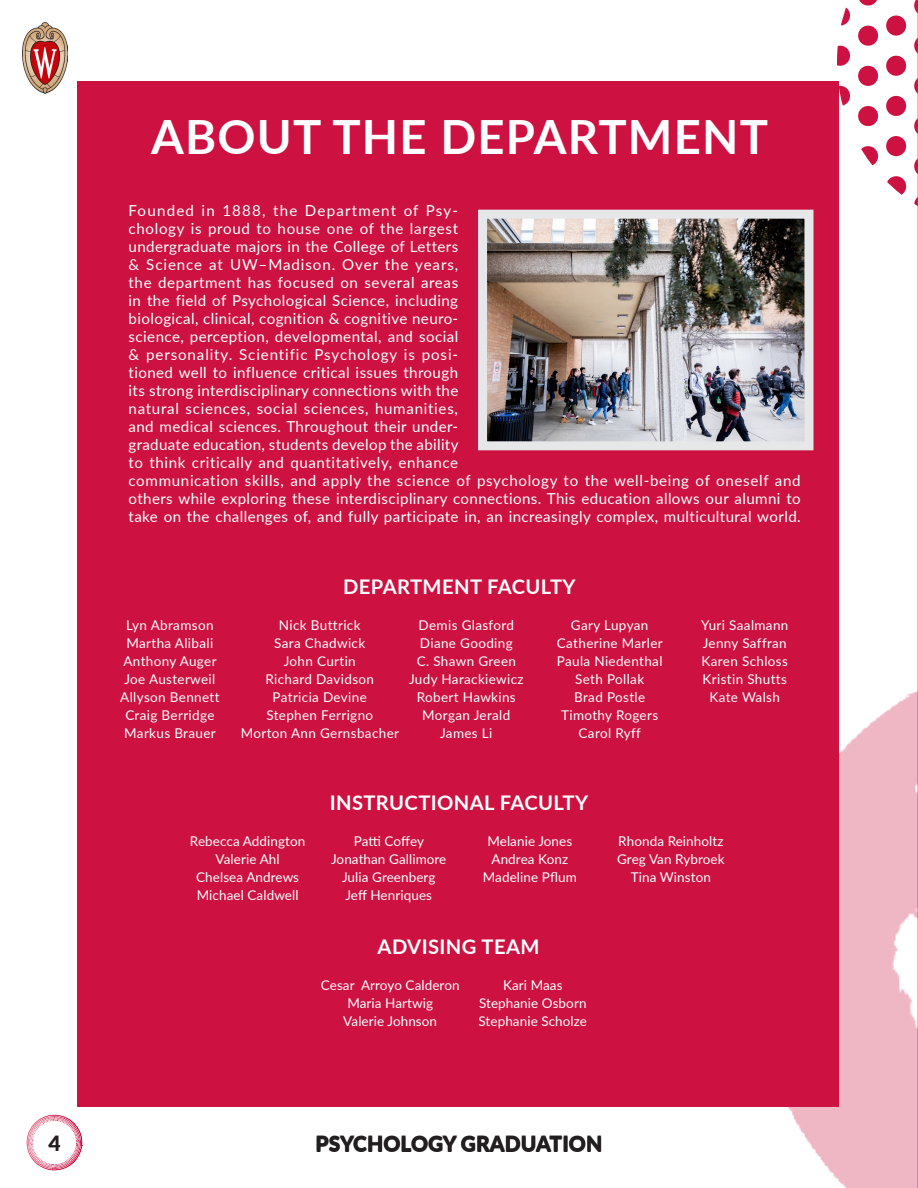
<style>
.page{position:relative;width:918px;height:1188px;background:#fff}
.page>*{position:absolute;margin:0;border:0;box-sizing:border-box;transform-origin:0 0}
.Chapter_Title{font:700 47.25px "Lato";letter-spacing:.025em;color:#fff}
.t1{font:900 21px "Lato";color:#231f20}
.Subheader_-_Align_Right{font:700 20.1px "Lato";letter-spacing:.02em;color:#fff}
.Body_Text_-_Align_Left{font:15.15px/18px "Lato";letter-spacing:.025em;color:#fff;text-align:justify}
.Body_Text_-_Align_Left-2{font:13.5px/18px "Lato";letter-spacing:.02em;color:#fff;text-align:center}
</style>
<div class="page">
<hr style="left:917px;top:0;width:1px;height:1188px;background:#c7c8ca">
<img style="left:788px;top:691px;width:130px;height:497px">
<img style="left:22px;top:23px;width:45px;height:70px">
<div style="left:78px;top:81px;width:761px;height:1026px;background:#cd1141"></div>
<img style="left:488px;top:220px;width:315px;height:220px">
<div style="left:478px;top:210px;width:335px;height:240px;border:9px solid #e6e7e9"></div>
<svg style="left:837px;top:7px;width:13px;height:99px"></svg>
<svg style="left:858px;top:0;width:20px;height:166px"></svg>
<svg style="left:886px;top:15px;width:20px;height:180px"></svg>
<svg style="left:914px;top:0;width:4px;height:174px"></svg>
<svg style="left:26px;top:1114px;width:57px;height:57px"></svg>
<p class="t1" style="left:48px;top:1127px;width:14px">4</p>
<p class="Chapter_Title" style="left:151px;top:102px;width:618px">ABOUT THE DEPARTMENT</p>
<p class="Body_Text_-_Align_Left" style="left:129px;top:201px;width:332px">Founded in 1888, the Department of Psy&shy;chology is proud to house one of the largest undergraduate majors in the College of Letters &amp; Science at UW–Madison. Over the years, the department has focused on several areas in the field of Psychological Science, including biological, clinical, cognition &amp; cognitive neuro&shy;science, perception, developmental, and social &amp; personality. Scientific Psychology is posi&shy;tioned well to influence critical issues through its strong interdisciplinary connections with the natural sciences, social sciences, humanities, and medical sciences. Throughout their under&shy;graduate education, students develop the ability to think critically and quantitatively, enhance</p>
<p class="Body_Text_-_Align_Left" style="left:129px;top:471px;width:674px">communication skills, and apply the science of psychology to the well-being of oneself and others while exploring these interdisciplinary connections. This education allows our alumni to take on the challenges of, and fully participate in, an increasingly complex, multicultural world.</p>
<p class="Body_Text_-_Align_Left-2" style="left:126px;top:616px;width:89px">Lyn Abramson</p>
<p class="Body_Text_-_Align_Left-2" style="left:127px;top:634px;width:88px">Martha Alibali</p>
<p class="Body_Text_-_Align_Left-2" style="left:123px;top:652px;width:95px">Anthony Auger</p>
<p class="Body_Text_-_Align_Left-2" style="left:124px;top:670px;width:93px">Joe Austerweil</p>
<p class="Body_Text_-_Align_Left-2" style="left:120px;top:688px;width:101px">Allyson Bennett</p>
<p class="Body_Text_-_Align_Left-2" style="left:125px;top:706px;width:91px">Craig Berridge</p>
<p class="Body_Text_-_Align_Left-2" style="left:124px;top:724px;width:93px">Markus Brauer</p>
<p class="Subheader_-_Align_Right" style="left:343px;top:572px;width:234px">DEPARTMENT FACULTY</p>
<p class="Body_Text_-_Align_Left-2" style="left:279px;top:616px;width:83px">Nick Buttrick</p>
<p class="Body_Text_-_Align_Left-2" style="left:274px;top:634px;width:93px">Sara Chadwick</p>
<p class="Body_Text_-_Align_Left-2" style="left:284px;top:652px;width:74px">John Curtin</p>
<p class="Body_Text_-_Align_Left-2" style="left:265px;top:670px;width:110px">Richard Davidson</p>
<p class="Body_Text_-_Align_Left-2" style="left:273px;top:688px;width:96px">Patricia Devine</p>
<p class="Body_Text_-_Align_Left-2" style="left:266px;top:706px;width:108px">Stephen Ferrigno</p>
<p class="Body_Text_-_Align_Left-2" style="left:241px;top:724px;width:160px">Morton Ann Gernsbacher</p>
<p class="Body_Text_-_Align_Left-2" style="left:419px;top:616px;width:97px">Demis Glasford</p>
<p class="Body_Text_-_Align_Left-2" style="left:420px;top:634px;width:94px">Diane Gooding</p>
<p class="Body_Text_-_Align_Left-2" style="left:417px;top:652px;width:101px">C. Shawn Green</p>
<p class="Body_Text_-_Align_Left-2" style="left:409px;top:670px;width:116px">Judy Harackiewicz</p>
<p class="Body_Text_-_Align_Left-2" style="left:417px;top:688px;width:100px">Robert Hawkins</p>
<p class="Body_Text_-_Align_Left-2" style="left:422px;top:706px;width:90px">Morgan Jerald</p>
<p class="Body_Text_-_Align_Left-2" style="left:440px;top:724px;width:54px">James Li</p>
<p class="Body_Text_-_Align_Left-2" style="left:571px;top:616px;width:79px">Gary Lupyan</p>
<p class="Body_Text_-_Align_Left-2" style="left:557px;top:634px;width:107px">Catherine Marler</p>
<p class="Body_Text_-_Align_Left-2" style="left:557px;top:652px;width:107px">Paula Niedenthal</p>
<p class="Body_Text_-_Align_Left-2" style="left:575px;top:670px;width:71px">Seth Pollak</p>
<p class="Body_Text_-_Align_Left-2" style="left:574px;top:688px;width:73px">Brad Postle</p>
<p class="Body_Text_-_Align_Left-2" style="left:561px;top:706px;width:99px">Timothy Rogers</p>
<p class="Body_Text_-_Align_Left-2" style="left:579px;top:724px;width:64px">Carol Ryff</p>
<p class="Subheader_-_Align_Right" style="left:330px;top:788px;width:260px">INSTRUCTIONAL FACULTY</p>
<p class="Body_Text_-_Align_Left-2" style="left:701px;top:616px;width:89px">Yuri Saalmann</p>
<p class="Body_Text_-_Align_Left-2" style="left:703px;top:634px;width:86px">Jenny Saffran</p>
<p class="Body_Text_-_Align_Left-2" style="left:702px;top:652px;width:88px">Karen Schloss</p>
<p class="Body_Text_-_Align_Left-2" style="left:703px;top:670px;width:86px">Kristin Shutts</p>
<p class="Body_Text_-_Align_Left-2" style="left:710px;top:688px;width:72px">Kate Walsh</p>
<p class="Body_Text_-_Align_Left-2" style="left:190px;top:832px;width:117px">Rebecca Addington</p>
<p class="Body_Text_-_Align_Left-2" style="left:216px;top:850px;width:66px">Valerie Ahl</p>
<p class="Body_Text_-_Align_Left-2" style="left:196px;top:868px;width:104px">Chelsea Andrews</p>
<p class="Body_Text_-_Align_Left-2" style="left:197px;top:886px;width:103px">Michael Caldwell</p>
<p class="Body_Text_-_Align_Left-2" style="left:331px;top:832px;width:117px">Patti Coffey<br>Jonathan Gallimore<br>Julia Greenberg<br>Jeff Henriques</p>
<p class="Body_Text_-_Align_Left-2" style="left:483px;top:832px;width:95px">Melanie Jones<br>Andrea Konz<br>Madeline Pflum</p>
<p class="Body_Text_-_Align_Left-2" style="left:617px;top:832px;width:109px">Rhonda Reinholtz<br>Greg Van Rybroek<br>Tina Winston</p>
<p class="Subheader_-_Align_Right" style="left:378px;top:932px;width:163px">ADVISING TEAM</p>
<p class="Body_Text_-_Align_Left-2" style="left:321px;top:976px;width:140px">Cesar Arroyo Calderon</p>
<p class="Body_Text_-_Align_Left-2" style="left:347px;top:994px;width:87px">Maria Hartwig</p>
<p class="Body_Text_-_Align_Left-2" style="left:343px;top:1012px;width:95px">Valerie Johnson</p>
<p class="Body_Text_-_Align_Left-2" style="left:503px;top:976px;width:61px">Kari Maas</p>
<p class="Body_Text_-_Align_Left-2" style="left:479px;top:994px;width:109px">Stephanie Osborn</p>
<p class="Body_Text_-_Align_Left-2" style="left:479px;top:1012px;width:110px">Stephanie Scholze</p>
<p class="t1" style="left:316px;top:1127px;width:288px">PSYCHOLOGY GRADUATION</p>
</div>
